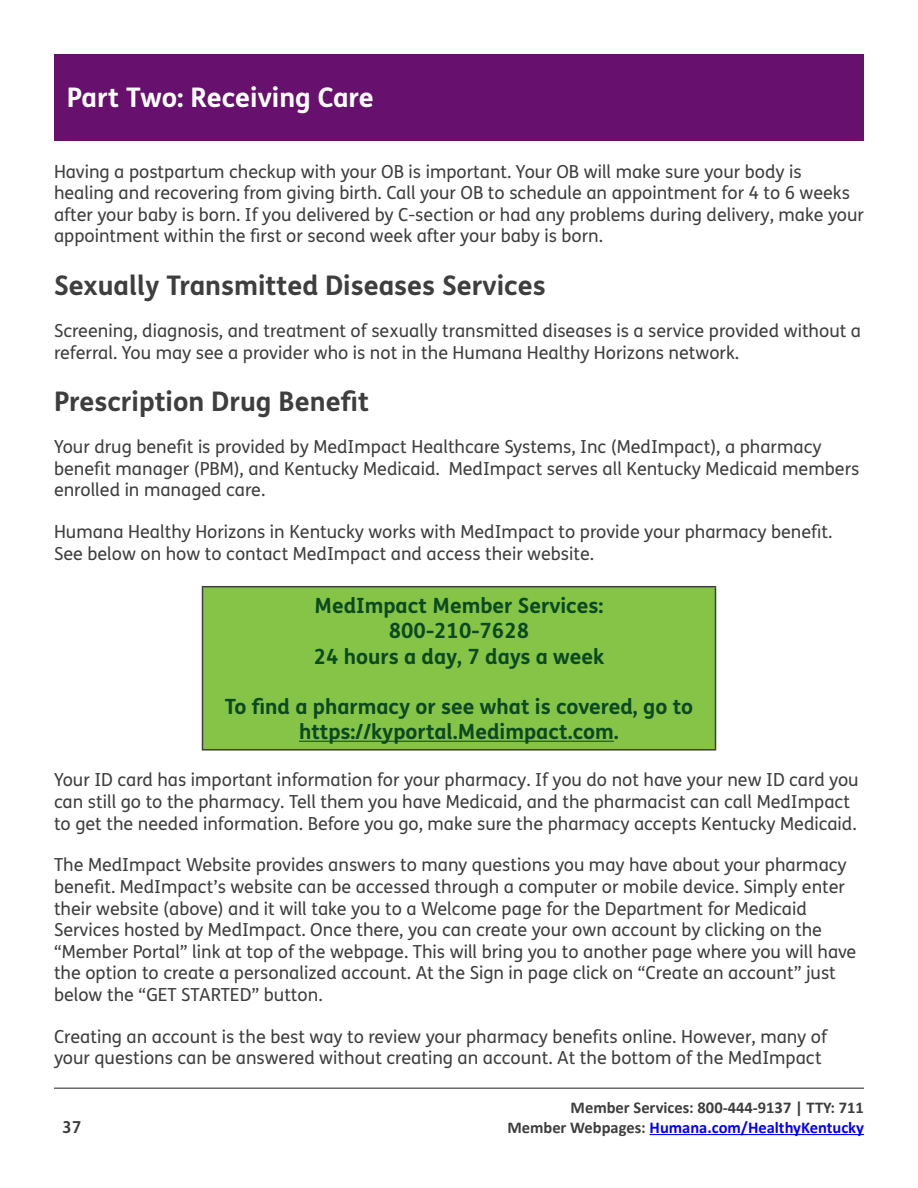
<style>
.page{position:relative;width:918px;height:1188px;background:#fff}
.page>*{position:absolute;margin:0;border:0;box-sizing:border-box;transform-origin:0 0}
.t1{font:700 27px "FS Humana";color:#3e3e3f}
.t2{font:700 27px "FS Humana";color:#fff}
.t3{font:700 21px/25.2px "FS Humana";color:#0b4920;text-align:center}
.t4{font:18px/21.6px "FS Humana";color:#3e3e3f}
.t5{font:700 16.5px "Calibri";color:#00f}
.t6{font:700 16.5px "Calibri";color:#3e3e3f}
.t7{font:700 16.5px "FS Humana";color:#3e3e3f}
.s1{color:#3e3e3f}
</style>
<div class="page">
<hr style="left:650px;top:1134px;width:214px;height:1px;background:#00f">
<div style="left:54px;top:54px;width:810px;height:86px;background:#67106d"></div>
<hr style="left:54px;top:1088px;width:810px;height:1px;background:#231f20">
<div style="left:202px;top:587px;width:514px;height:163px;background:#85c447"></div>
<hr style="left:202px;top:586px;width:514px;height:1px;background:#3e3e3f">
<hr style="left:202px;top:587px;width:1px;height:162px;background:#3e3e3f">
<hr style="left:715px;top:587px;width:1px;height:162px;background:#3e3e3f">
<hr style="left:202px;top:749px;width:514px;height:2px;background:#3e3e3f">
<hr style="left:299px;top:741px;width:315px;height:1px;background:#0b4920">
<h1 class="t2" style="left:67px;top:77px;width:309px">Part Two: Receiving Care</h1>
<p class="t4" style="left:54px;top:160px;width:812px">Having a postpartum checkup with your OB is important. Your OB will make sure your body is healing and recovering from giving birth. Call your OB to schedule an appointment for 4 to 6 weeks after your baby is born. If you delivered by C-section or had any problems during delivery, make your appointment within the first or second week after your baby is born.</p>
<h1 class="t1" style="left:54px;top:265px;width:493px">Sexually Transmitted Diseases Services</h1>
<p class="t4" style="left:54px;top:320px;width:809px">Screening, diagnosis, and treatment of sexually transmitted diseases is a service provided without a referral. You may see a provider who is not in the Humana Healthy Horizons network.</p>
<h1 class="t1" style="left:54px;top:381px;width:316px">Prescription Drug Benefit</h1>
<p class="t4" style="left:54px;top:436px;width:807px">Your drug benefit is provided by MedImpact Healthcare Systems, Inc (MedImpact), a pharmacy benefit manager (PBM), and Kentucky Medicaid. MedImpact serves all Kentucky Medicaid members enrolled in managed care.</p>
<p class="t4" style="left:54px;top:521px;width:780px">Humana Healthy Horizons in Kentucky works with MedImpact to provide your pharmacy benefit.<br>See below on how to contact MedImpact and access their website.</p>
<p class="t3" style="left:314px;top:592px;width:292px">MedImpact Member Services:<br>800-210-7628<br>24 hours a day, 7 days a week</p>
<p class="t3" style="left:225px;top:693px;width:470px">To find a pharmacy or see what is covered, go to https://kyportal.Medimpact.com.</p>
<p class="t4" style="left:54px;top:769px;width:806px">Your ID card has important information for your pharmacy. If you do not have your new ID card you can still go to the pharmacy. Tell them you have Medicaid, and the pharmacist can call MedImpact to get the needed information. Before you go, make sure the pharmacy accepts Kentucky Medicaid.</p>
<p class="t4" style="left:54px;top:854px;width:804px">The MedImpact Website provides answers to many questions you may have about your pharmacy benefit. MedImpact’s website can be accessed through a computer or mobile device. Simply enter their website (above) and it will take you to a Welcome page for the Department for Medicaid Services hosted by MedImpact. Once there, you can create your own account by clicking on the “Member Portal” link at top of the webpage. This will bring you to another page where you will have the option to create a personalized account. At the Sign in page click on “Create an account” just below the “GET STARTED” button.</p>
<p class="t4" style="left:54px;top:1025px;width:775px">Creating an account is the best way to review your pharmacy benefits online. However, many of your questions can be answered without creating an account. At the bottom of the MedImpact</p>
<p class="t6" style="left:571px;top:1096px;width:295px">Member Services: 800-444-9137 | TTY: 711</p>
<p class="t7" style="left:62px;top:1114px;width:21px">37</p>
<p class="t5" style="left:507px;top:1116px;width:358px"><span class="s1">Member Webpages:</span> Humana.com/HealthyKentucky</p>
</div>
